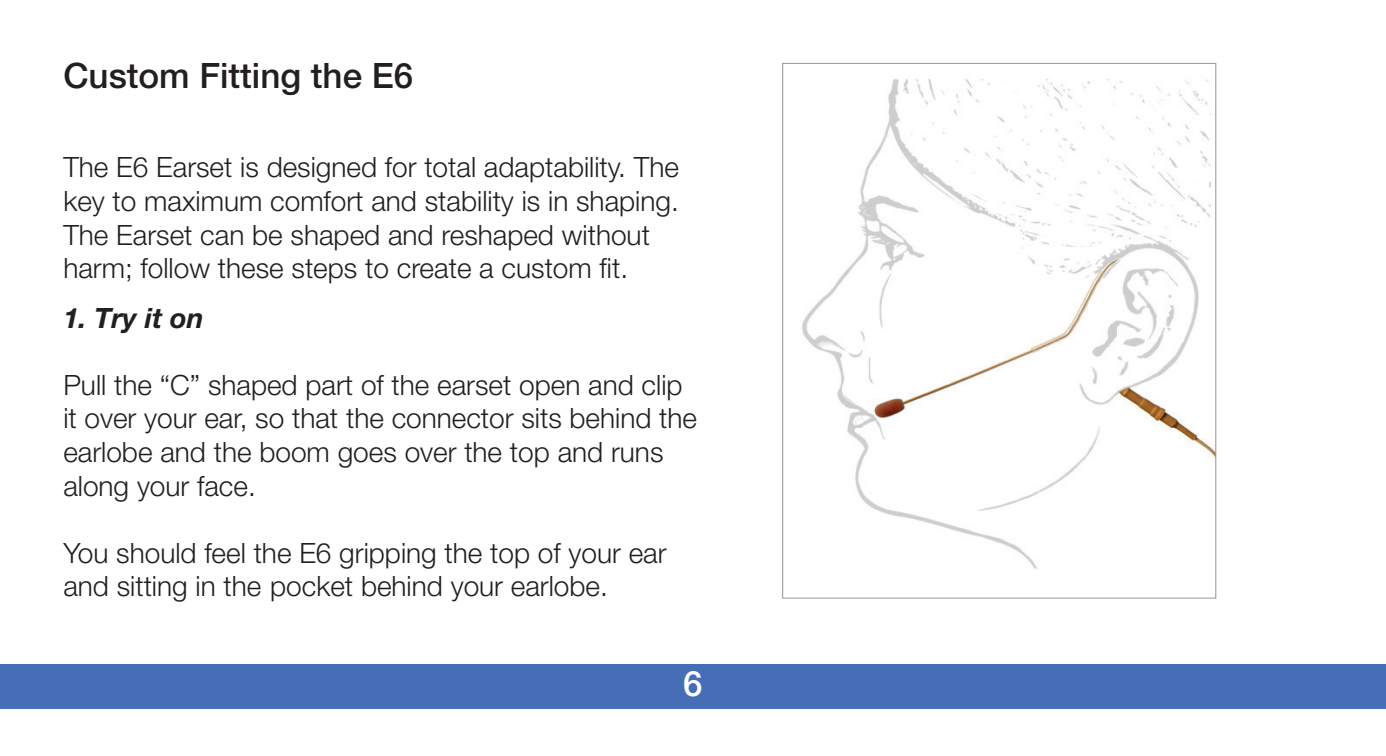
<style>
.page{position:relative;width:1386px;height:756px;background:#fff}
.page>*{position:absolute;margin:0;border:0;box-sizing:border-box;transform-origin:0 0}
.t1{font:500 35px "Helvetica Neue LT Pro";color:#231f20}
.t2{font:500 35px "Helvetica Neue LT Pro";color:#fff}
.t3{font:300 28px/33.6px "Helvetica Neue LT Pro";color:#231f20}
.t4{font:italic 700 28px "Helvetica Neue LT Pro";color:#231f20}
</style>
<div class="page">
<div style="left:0;top:665px;width:1386px;height:44px;background:#456eb6"></div>
<img style="left:802px;top:79px;width:412px;height:490px">
<p class="t1" style="left:63px;top:55px;width:352px">Custom Fitting the E6</p>
<p class="t3" style="left:63px;top:150px;width:617px">The E6 Earset is designed for total adaptability. The key to maximum comfort and stability is in shaping.<br>The Earset can be shaped and reshaped without harm; follow these steps to create a custom fit.</p>
<p class="t4" style="left:63px;top:300px;width:142px">1. Try it on</p>
<p class="t3" style="left:63px;top:367px;width:635px">Pull the “C” shaped part of the earset open and clip it over your ear, so that the connector sits behind the earlobe and the boom goes over the top and runs along your face.</p>
<p class="t3" style="left:63px;top:535px;width:605px">You should feel the E6 gripping the top of your ear and sitting in the pocket behind your earlobe.</p>
<p class="t2" style="left:683px;top:663px;width:21px">6</p>
</div>
